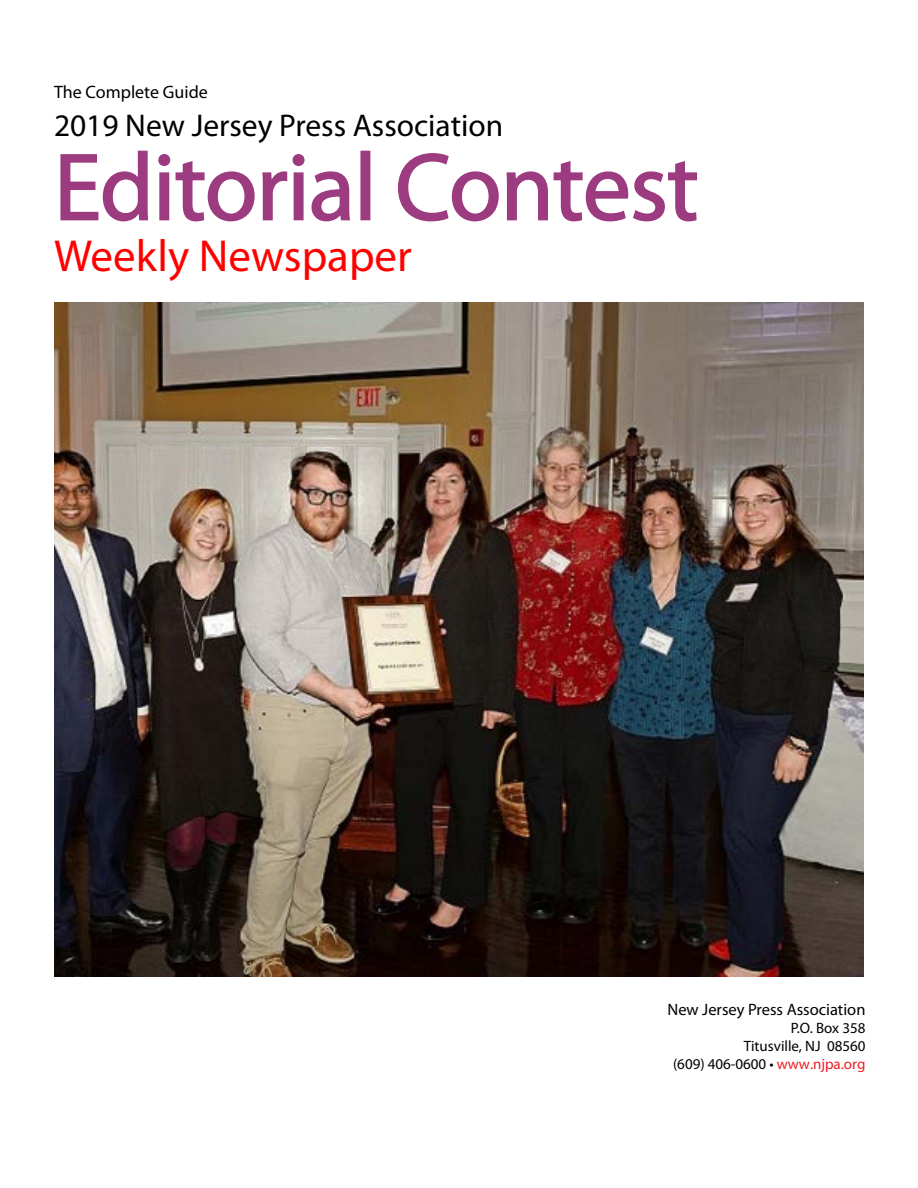
<style>
.page{position:relative;width:918px;height:1188px;background:#fff}
.page>*{position:absolute;margin:0;border:0;box-sizing:border-box;transform-origin:0 0}
.t1{font:96px "Myriad Pro";letter-spacing:-.01em;color:#9c3b80}
.t2{font:45px "Myriad Pro";color:#f00}
.t3{font:31.5px "Myriad Pro";color:#000}
.t4{font:18px "Myriad Pro";color:#000}
.t5{font:16.5px "Myriad Pro";color:#000}
.t6{font:15px/18px "Myriad Pro";color:#000;text-align:right}
.s1{color:#ed1d24}
</style>
<div class="page">
<svg style="left:60px;top:150px;width:88px;height:72px"></svg>
<svg style="left:158px;top:154px;width:97px;height:68px"></svg>
<svg style="left:262px;top:154px;width:43px;height:67px"></svg>
<svg style="left:311px;top:171px;width:39px;height:51px"></svg>
<div style="left:360px;top:151px;width:10px;height:69px;border:2px solid #9c3b80"></div>
<svg style="left:398px;top:153px;width:101px;height:69px"></svg>
<svg style="left:506px;top:161px;width:192px;height:61px"></svg>
<img style="left:54px;top:302px;width:810px;height:675px">
<p class="t4" style="left:54px;top:81px;width:155px">The Complete Guide</p>
<h3 class="t3" style="left:54px;top:106px;width:451px">2019 New Jersey Press Association</h3>
<h1 class="t1" style="left:54px;top:128px;width:646px">Editorial Contest</h1>
<h2 class="t2" style="left:54px;top:228px;width:359px">Weekly Newspaper</h2>
<p class="t5" style="left:668px;top:999px;width:199px">New Jersey Press Association</p>
<p class="t6" style="left:673px;top:1018px;width:194px">P.O. Box 358<br>Titusville, NJ 08560<br>(609) 406-0600 • <span class="s1">www.njpa.org</span></p>
</div>
